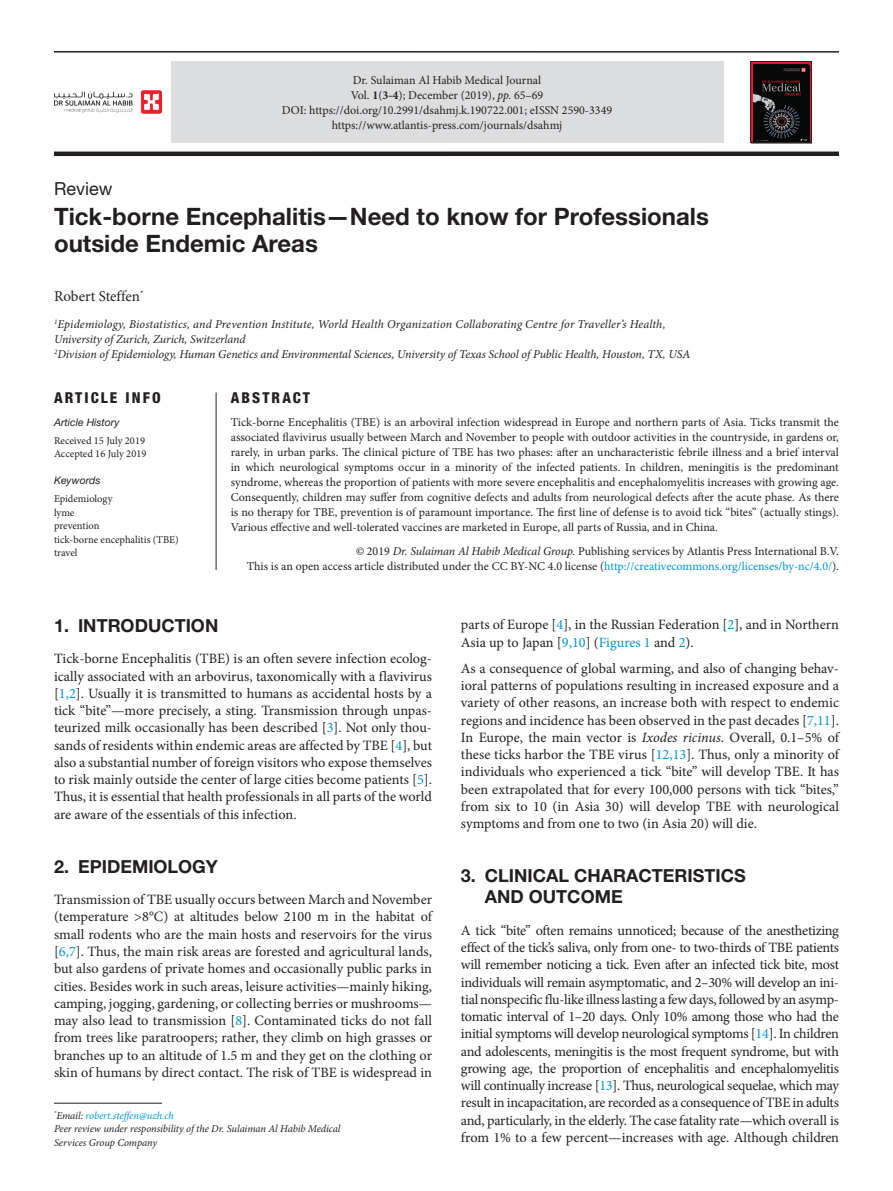
<style>
.page{position:relative;width:893px;height:1191px;background:#fff}
.page>*{position:absolute;margin:0;border:0;box-sizing:border-box;transform-origin:0 0}
.article_title{font:700 24px/27px "Helvetica Neue LT Std";color:#231f20}
.head-1{font:700 18px/21px "Helvetica Neue LT Std";color:#231f20}
.article_type{font:18px "Helvetica Neue LT Std";color:#231f20}
.author_name{font:15px "Minion Pro";color:#231f20}
.article_info{font:800 condensed 15px "Helvetica Neue LT Std";letter-spacing:.14em;color:#231f20}
.abstract{font:800 condensed 15px "Helvetica Neue LT Std";letter-spacing:.14em;color:#231f20}
.para-1{font:14.25px/17.2px "Minion Pro";color:#231f20;text-align:justify}
.para-2{font:14.25px/17.2px "Minion Pro";color:#231f20;text-align:justify}
.abstract_text{font:12px/15px "Minion Pro";color:#231f20}
.author-affil{font:italic 12px/15px "Minion Pro";color:#231f20}
.copyright{font:12px/15px "Minion Pro";color:#231f20;text-align:right}
.corres_author{font:italic 10.5px/13.5px "Minion Pro";letter-spacing:-.01em;color:#231f20}
.keywords_text{font:10.5px "Minion Pro";color:#231f20}
.keywords{font:italic 10.5px "Helvetica Neue LT Std";color:#231f20}
.article_history{font:10.5px "Minion Pro";color:#231f20}
.s1{font-weight:700}
.s2{font-style:italic}
.s3{color:#0095d5}
</style>
<div class="page">
<hr style="left:54px;top:51px;width:785px;height:2px;background:#231f20">
<div style="left:54px;top:151px;width:785px;height:5px;background:#231f20"></div>
<div style="left:171px;top:62px;width:552px;height:81px;background:#dcdddf"></div>
<hr style="left:216px;top:392px;width:1px;height:178px;background:#231f20">
<img style="left:753px;top:63px;width:56px;height:78px">
<div style="left:751px;top:61px;width:60px;height:82px;border:1px solid #231f20"></div>
<img style="left:54px;top:91px;width:108px;height:22px">
<hr style="left:54px;top:1102px;width:108px;height:1px;background:#231f20">
<p class="abstract_text" style="left:351px;top:73px;width:194px">Dr. Sulaiman Al Habib Medical Journal<br>Vol. <span class="s1">1</span>(<span class="s1">3-4</span>); December (2019), <span class="s2">pp.</span> 65–69</p>
<p class="abstract_text" style="left:282px;top:103px;width:332px;text-align:center">DOI: https://doi.org/10.2991/dsahmj.k.190722.001; eISSN 2590-3349 https://www.atlantis-press.com/journals/dsahmj</p>
<p class="article_type" style="left:54px;top:178px;width:60px">Review</p>
<p class="article_title" style="left:54px;top:202px;width:656px">Tick-borne Encephalitis—Need to know for Professionals outside Endemic Areas</p>
<p class="author_name" style="left:54px;top:286px;width:91px">Robert Steffen<sup>*</sup></p>
<p class="author-affil" style="left:54px;top:317px;width:613px"><sup>1</sup>Epidemiology, Biostatistics, and Prevention Institute, World Health Organization Collaborating Centre for Traveller’s Health,<br>University of Zurich, Zurich, Switzerland</p>
<p class="author-affil" style="left:54px;top:347px;width:638px"><sup>2</sup>Division of Epidemiology, Human Genetics and Environmental Sciences, University of Texas School of Public Health, Houston, TX, USA</p>
<p class="article_info" style="left:54px;top:388px;width:108px">ARTICLE INFO</p>
<p class="keywords" style="left:54px;top:416px;width:67px">Article History</p>
<p class="article_history" style="left:54px;top:433px;width:93px">Received 15 July 2019</p>
<p class="keywords_text" style="left:54px;top:447px;width:94px">Accepted 16 July 2019</p>
<p class="keywords" style="left:54px;top:474px;width:48px">Keywords</p>
<p class="keywords_text" style="left:54px;top:492px;width:60px">Epidemiology</p>
<p class="keywords_text" style="left:54px;top:505px;width:22px">lyme</p>
<p class="keywords_text" style="left:54px;top:519px;width:47px">prevention</p>
<p class="keywords_text" style="left:54px;top:532px;width:126px">tick-borne encephalitis (TBE)</p>
<p class="keywords_text" style="left:54px;top:546px;width:25px">travel</p>
<p class="abstract" style="left:231px;top:389px;width:81px">ABSTRACT</p>
<p class="abstract_text" style="left:231px;top:414px;width:610px;text-align:justify">Tick-borne Encephalitis (TBE) is an arboviral infection widespread in Europe and northern parts of Asia. Ticks transmit the associated flavivirus usually between March and November to people with outdoor activities in the countryside, in gardens or, rarely, in urban parks. The clinical picture of TBE has two phases: after an uncharacteristic febrile illness and a brief interval in which neurological symptoms occur in a minority of the infected patients. In children, meningitis is the predominant syndrome, whereas the proportion of patients with more severe encephalitis and encephalomyelitis increases with growing age.<br>Consequently, children may suffer from cognitive defects and adults from neurological defects after the acute phase. As there is no therapy for TBE, prevention is of paramount importance. The first line of defense is to avoid tick “bites” (actually stings).<br>Various effective and well-tolerated vaccines are marketed in Europe, all parts of Russia, and in China.</p>
<p class="copyright" style="left:247px;top:543px;width:594px"><span class="s2">©</span> 2019 <span class="s2">Dr. Sulaiman Al Habib Medical Group.</span> Publishing services by Atlantis Press International B.V.<br>This is an open access article distributed under the CC BY-NC 4.0 license (<span class="s3">http://creativecommons.org/licenses/by-nc/4.0/</span>).</p>
<p class="head-1" style="left:54px;top:614px;width:166px">1. INTRODUCTION</p>
<p class="para-1" style="left:54px;top:650px;width:380px">Tick-borne Encephalitis (TBE) is an often severe infection ecolog&shy;ically associated with an arbovirus, taxonomically with a flavivirus [<span class="s3">1,2</span>]. Usually it is transmitted to humans as accidental hosts by a tick “bite”—more precisely, a sting. Transmission through unpas&shy;teurized milk occasionally has been described [<span class="s3">3</span>]. Not only thou&shy;sands of residents within endemic areas are affected by TBE [<span class="s3">4</span>], but also a substantial number of foreign visitors who expose themselves to risk mainly outside the center of large cities become patients [<span class="s3">5</span>].<br>Thus, it is essential that health professionals in all parts of the world are aware of the essentials of this infection.</p>
<p class="head-1" style="left:54px;top:855px;width:165px">2. EPIDEMIOLOGY</p>
<p class="para-1" style="left:54px;top:891px;width:380px">Transmission of TBE usually occurs between March and November (temperature &gt;8°C) at altitudes below 2100 m in the habitat of small rodents who are the main hosts and reservoirs for the virus [<span class="s3">6,7</span>]. Thus, the main risk areas are forested and agricultural lands, but also gardens of private homes and occasionally public parks in cities. Besides work in such areas, leisure activities—mainly hiking, camping, jogging, gardening, or collecting berries or mushrooms— may also lead to transmission [<span class="s3">8</span>]. Contaminated ticks do not fall from trees like paratroopers; rather, they climb on high grasses or branches up to an altitude of 1.5 m and they get on the clothing or skin of humans by direct contact. The risk of TBE is widespread in</p>
<p class="corres_author" style="left:54px;top:1108px;width:288px"><sup>*</sup>Email: <span class="s3">robert.steffen@uzh.ch<br></span>Peer review under responsibility of the Dr. Sulaiman Al Habib Medical<br>Services Group Company</p>
<p class="para-1" style="left:461px;top:616px;width:380px">parts of Europe [<span class="s3">4</span>], in the Russian Federation [<span class="s3">2</span>], and in Northern<br>Asia up to Japan [<span class="s3">9,10</span>] (<span class="s3">Figures 1</span> and <span class="s3">2</span>).</p>
<p class="para-2" style="left:461px;top:660px;width:380px">As a consequence of global warming, and also of changing behav&shy;ioral patterns of populations resulting in increased exposure and a variety of other reasons, an increase both with respect to endemic regions and incidence has been observed in the past decades [<span class="s3">7,11</span>].<br>In Europe, the main vector is <span class="s2">Ixodes ricinus</span>. Overall, 0.1–5% of these ticks harbor the TBE virus [<span class="s3">12,13</span>]. Thus, only a minority of individuals who experienced a tick “bite” will develop TBE. It has been extrapolated that for every 100,000 persons with tick “bites,” from six to 10 (in Asia 30) will develop TBE with neurological symptoms and from one to two (in Asia 20) will die.</p>
<p class="head-1" style="left:485px;top:865px;width:262px;text-indent:-24px">3. CLINICAL CHARACTERISTICS<br>AND OUTCOME</p>
<p class="para-1" style="left:461px;top:921px;width:380px">A tick “bite” often remains unnoticed; because of the anesthetizing effect of the tick’s saliva, only from one- to two-thirds of TBE patients will remember noticing a tick. Even after an infected tick bite, most individuals will remain asymptomatic, and 2–30% will develop an ini&shy;tial nonspecific flu-like illness lasting a few days, followed by an asymp&shy;tomatic interval of 1–20 days. Only 10% among those who had the initial symptoms will develop neurological symptoms [<span class="s3">14</span>]. In children and adolescents, meningitis is the most frequent syndrome, but with growing age, the proportion of encephalitis and encephalomyelitis will continually increase [<span class="s3">13</span>]. Thus, neurological sequelae, which may result in incapacitation, are recorded as a consequence of TBE in adults and, particularly, in the elderly. The case fatality rate—which overall is from 1% to a few percent—increases with age. Although children</p>
</div>
